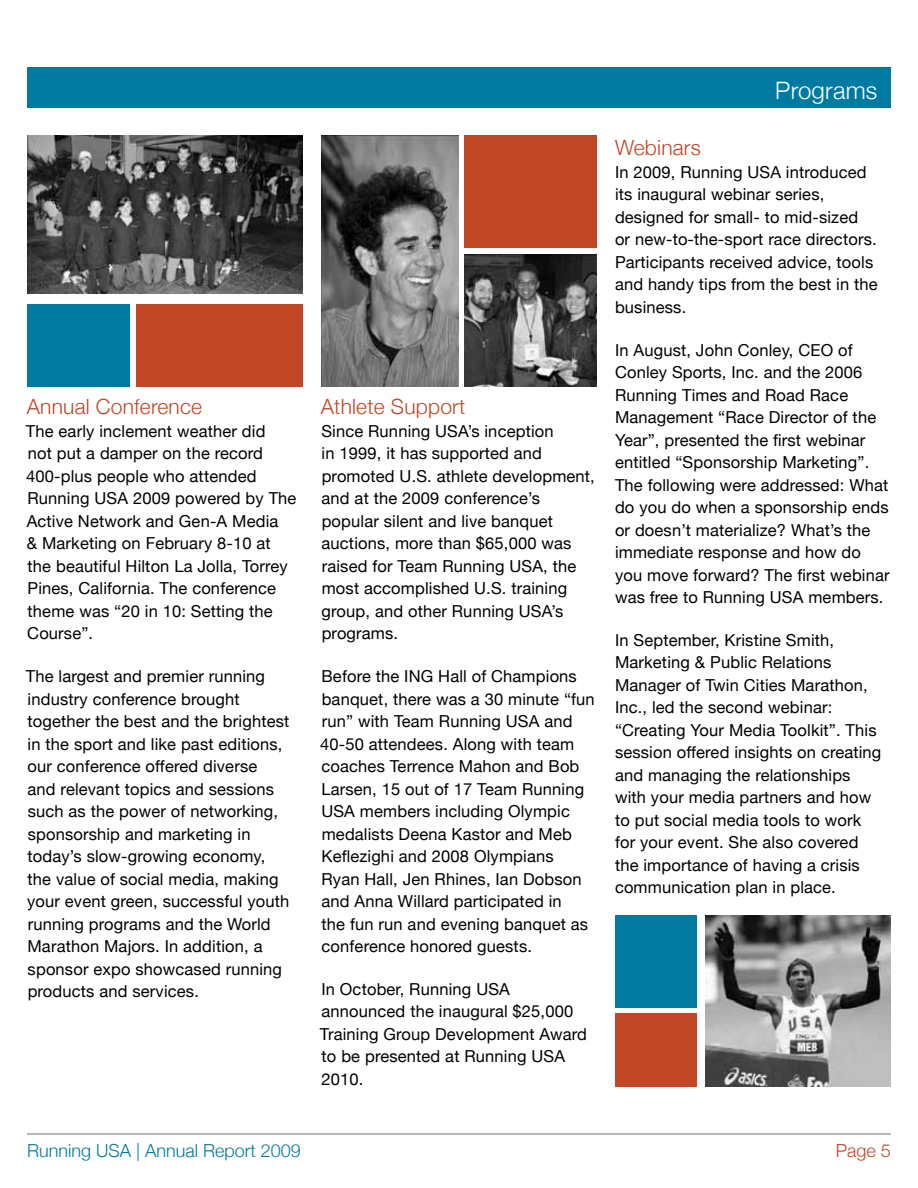
<style>
.page{position:relative;width:918px;height:1188px;background:#fff}
.page>*{position:absolute;margin:0;border:0;box-sizing:border-box;transform-origin:0 0}
.t1{font:300 24px "Helvetica Neue";letter-spacing:.01em;color:#fff}
.t2{font:300 21px "Helvetica Neue";letter-spacing:.01em;color:#c04625}
.t3{font:300 18px "Helvetica Neue";color:#007aa0}
.t4{font:300 18px "Helvetica Neue";color:#c04625}
.t5{font:16.5px/22.5px "Helvetica Neue";letter-spacing:.01em;color:#000}
</style>
<div class="page">
<hr style="left:27px;top:1134px;width:864px;height:1px;background:#717174">
<div style="left:27px;top:68px;width:864px;height:40px;background:#007aa0"></div>
<img style="left:465px;top:254px;width:132px;height:133px">
<div style="left:615px;top:915px;width:81px;height:93px;background:#007aa0"></div>
<img style="left:321px;top:135px;width:138px;height:252px">
<img style="left:27px;top:135px;width:276px;height:159px">
<div style="left:27px;top:304px;width:102px;height:83px;background:#007aa0"></div>
<div style="left:136px;top:304px;width:167px;height:83px;background:#c04625"></div>
<div style="left:465px;top:135px;width:132px;height:112px;background:#c04625"></div>
<img style="left:706px;top:915px;width:185px;height:172px">
<div style="left:615px;top:1014px;width:81px;height:73px;background:#c04625"></div>
<p class="t2" style="left:27px;top:394px;width:177px">Annual Conference</p>
<p class="t5" style="left:26px;top:419px;width:272px">The early inclement weather did<br>not put a damper on the record<br>400-plus people who attended<br>Running USA 2009 powered by The<br>Active Network and Gen-A Media<br>&amp; Marketing on February 8-10 at the beautiful Hilton La Jolla, Torrey<br>Pines, California. The conference theme was “20 in 10: Setting the<br>Course”.</p>
<p class="t5" style="left:26px;top:665px;width:265px">The largest and premier running industry conference brought together the best and the brightest in the sport and like past editions, our conference offered diverse<br>and relevant topics and sessions such as the power of networking, sponsorship and marketing in today’s slow-growing economy, the value of social media, making your event green, successful youth running programs and the World<br>Marathon Majors. In addition, a sponsor expo showcased running products and services.</p>
<p class="t2" style="left:321px;top:394px;width:146px">Athlete Support</p>
<p class="t5" style="left:321px;top:419px;width:275px">Since Running USA’s inception<br>in 1999, it has supported and promoted U.S. athlete development, and at the 2009 conference’s popular silent and live banquet auctions, more than $65,000 was raised for Team Running USA, the most accomplished U.S. training group, and other Running USA’s programs.</p>
<p class="t5" style="left:320px;top:665px;width:276px">Before the ING Hall of Champions banquet, there was a 30 minute “fun run” with Team Running USA and<br>40-50 attendees. Along with team coaches Terrence Mahon and Bob<br>Larsen, 15 out of 17 Team Running<br>USA members including Olympic medalists Deena Kastor and Meb<br>Keflezighi and 2008 Olympians<br>Ryan Hall, Jen Rhines, Ian Dobson and Anna Willard participated in<br>the fun run and evening banquet as conference honored guests.</p>
<p class="t5" style="left:320px;top:978px;width:269px">In October, Running USA announced the inaugural $25,000<br>Training Group Development Award to be presented at Running USA<br>2010.</p>
<h1 class="t1" style="left:775px;top:76px;width:104px">Programs</h1>
<p class="t2" style="left:615px;top:135px;width:87px">Webinars</p>
<p class="t5" style="left:615px;top:160px;width:264px">In 2009, Running USA introduced its inaugural webinar series, designed for small- to mid-sized<br>or new-to-the-sport race directors.<br>Participants received advice, tools and handy tips from the best in the business.</p>
<p class="t5" style="left:615px;top:338px;width:276px">In August, John Conley, CEO of<br>Conley Sports, Inc. and the 2006<br>Running Times and Road Race<br>Management “Race Director of the<br>Year”, presented the first webinar entitled “Sponsorship Marketing”.<br>The following were addressed: What do you do when a sponsorship ends or doesn’t materialize? What’s the immediate response and how do you move forward? The first webinar was free to Running USA members.</p>
<p class="t5" style="left:615px;top:629px;width:268px">In September, Kristine Smith,<br>Marketing &amp; Public Relations<br>Manager of Twin Cities Marathon,<br>Inc., led the second webinar: “Creating Your Media Toolkit”. This session offered insights on creating and managing the relationships with your media partners and how to put social media tools to work for your event. She also covered the importance of having a crisis communication plan in place.</p>
<p class="t3" style="left:27px;top:1140px;width:275px">Running USA | Annual Report 2009</p>
<p class="t4" style="left:836px;top:1140px;width:57px">Page 5</p>
</div>
